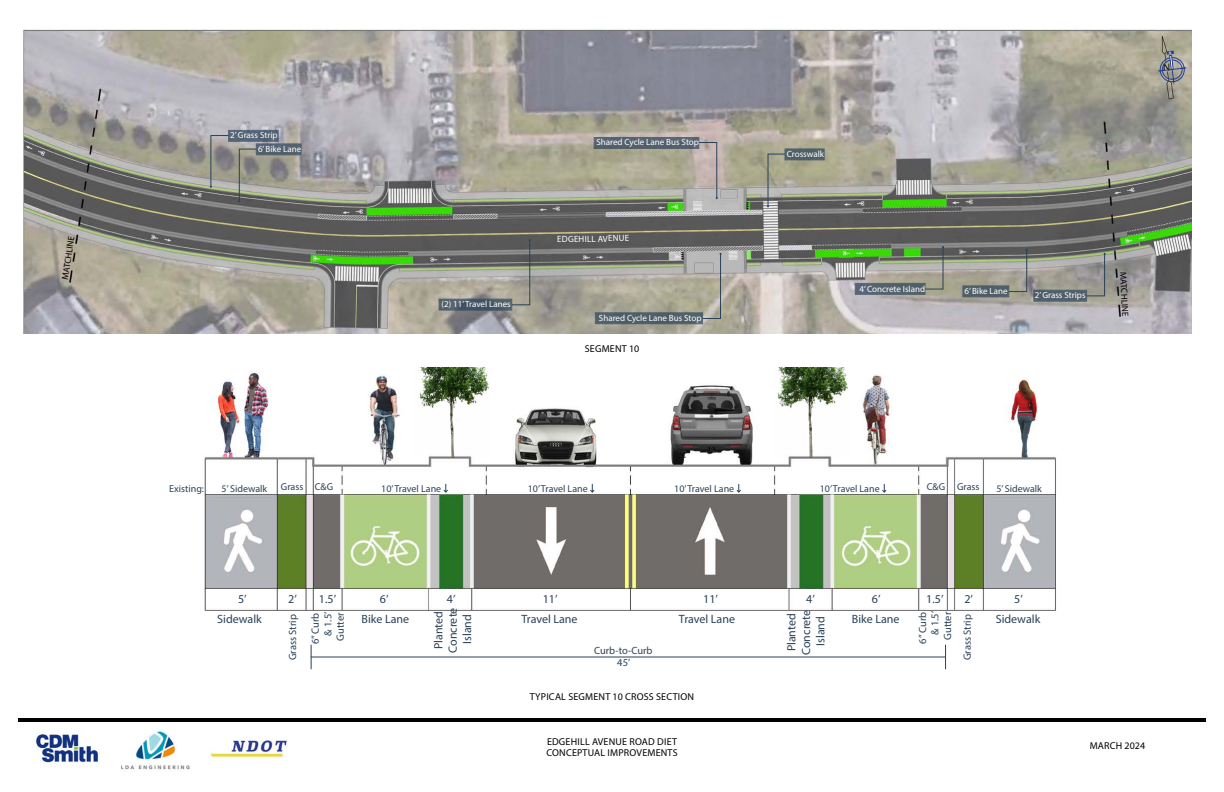
<style>
.page{position:relative;width:1224px;height:792px;background:#fff}
.page>*{position:absolute;margin:0;border:0;box-sizing:border-box;transform-origin:0 0}
.t1{font:12px/14.4px "Myriad Pro";color:#2a4158}
.t2{font:10.5px/12.6px "Myriad Pro";color:#2a4158;text-align:right}
.t3{font:10px "Myriad Pro";color:#2a4158}
.t4{font:10px "Myriad Pro";letter-spacing:.02em;color:#000}
.t5{font:9px "Myriad Pro";color:#fff}
.t6{font:9px "Myriad Pro";color:#000}
</style>
<div class="page">
<img style="left:36px;top:731px;width:63px;height:32px">
<hr style="left:18px;top:718px;width:1188px;height:4px;background:#000">
<img style="left:121px;top:730px;width:69px;height:40px">
<img style="left:210px;top:740px;width:77px;height:18px">
<img style="left:22px;top:29px;width:1170px;height:304px">
<img style="left:204px;top:373px;width:852px;height:238px">
<div style="left:855px;top:283px;width:70px;height:12px;background:#53616c;border:1px solid #2a4158"></div>
<div style="left:1034px;top:290px;width:53px;height:11px;background:#505f6b"></div>
<div style="left:963px;top:286px;width:46px;height:11px;background:#4f5e68"></div>
<div style="left:439px;top:299px;width:73px;height:11px;background:#495867;border:1px solid #2a4158"></div>
<div style="left:595px;top:313px;width:108px;height:11px;background:#4f5e68"></div>
<div style="left:256px;top:144px;width:45px;height:11px;background:#54626e"></div>
<div style="left:785px;top:149px;width:39px;height:11px;background:#505f67"></div>
<div style="left:228px;top:130px;width:50px;height:12px;background:#546476;border:1px solid #2a4158"></div>
<svg style="left:925px;top:246px;width:19px;height:44px"></svg>
<svg style="left:1086px;top:253px;width:20px;height:43px"></svg>
<svg style="left:1008px;top:249px;width:20px;height:43px"></svg>
<svg style="left:512px;top:239px;width:19px;height:66px"></svg>
<svg style="left:702px;top:253px;width:20px;height:66px"></svg>
<svg style="left:238px;top:149px;width:19px;height:53px"></svg>
<svg style="left:767px;top:154px;width:19px;height:53px"></svg>
<svg style="left:210px;top:135px;width:19px;height:53px"></svg>
<svg style="left:945px;top:645px;width:1px;height:24px"></svg>
<svg style="left:311px;top:645px;width:1px;height:24px"></svg>
<hr style="left:311px;top:657px;width:635px;height:1px;background:#2a4158">
<svg style="left:443px;top:484px;width:5px;height:9px"></svg>
<svg style="left:590px;top:484px;width:5px;height:9px"></svg>
<svg style="left:736px;top:484px;width:5px;height:9px"></svg>
<svg style="left:882px;top:484px;width:5px;height:9px"></svg>
<div style="left:594px;top:137px;width:105px;height:12px;background:#54616e"></div>
<svg style="left:699px;top:142px;width:19px;height:57px"></svg>
<img style="left:415px;top:367px;width:76px;height:90px">
<img style="left:773px;top:367px;width:77px;height:90px">
<svg style="left:1158px;top:51px;width:28px;height:33px"></svg>
<p class="t6" style="left:59px;top:279px;width:46px;rotate:-81deg">MATCHLINE</p>
<p class="t5" style="left:230px;top:130px;width:49px">2’ Grass Strip</p>
<p class="t5" style="left:258px;top:143px;width:45px">6’ Bike Lane</p>
<p class="t5" style="left:442px;top:299px;width:71px">(2) 11’ Travel Lanes</p>
<p class="t5" style="left:596px;top:137px;width:104px">Shared Cycle Lane Bus Stop</p>
<p class="t5" style="left:557px;top:234px;width:74px;rotate:-1deg">EDGEHILL AVENUE</p>
<p class="t5" style="left:599px;top:312px;width:104px">Shared Cycle Lane Bus Stop</p>
<p class="t4" style="left:585px;top:343px;width:56px">SEGMENT 10</p>
<p class="t5" style="left:787px;top:148px;width:39px">Crosswalk</p>
<p class="t5" style="left:860px;top:284px;width:67px">4’ Concrete Island</p>
<p class="t5" style="left:964px;top:285px;width:45px">6’ Bike Lane</p>
<p class="t5" style="left:1035px;top:290px;width:52px">2’ Grass Strips</p>
<p class="t6" style="left:1129px;top:272px;width:46px;rotate:87deg">MATCHLINE</p>
<p class="t3" style="left:169px;top:482px;width:36px">Existing:</p>
<p class="t3" style="left:222px;top:482px;width:47px">5’ Sidewalk</p>
<p class="t3" style="left:281px;top:481px;width:54px">Grass C&amp;G</p>
<p class="t3" style="left:381px;top:482px;width:61px">10’ Travel Lane</p>
<p class="t3" style="left:528px;top:482px;width:61px">10’ Travel Lane</p>
<p class="t3" style="left:674px;top:482px;width:61px">10’ Travel Lane</p>
<p class="t3" style="left:820px;top:482px;width:61px">10’ Travel Lane</p>
<p class="t3" style="left:927px;top:481px;width:54px">C&amp;G Grass</p>
<p class="t3" style="left:996px;top:482px;width:47px">5’ Sidewalk</p>
<h1 class="t1" style="left:926px;top:591px;width:19px">1.5’</h1>
<p class="t2" style="left:916px;top:644px;width:34px;rotate:-90deg">6” Curb &amp; 1.5’<br>Gutter</p>
<h1 class="t1" style="left:238px;top:591px;width:10px">5’</h1>
<h1 class="t1" style="left:288px;top:591px;width:10px">2’</h1>
<h1 class="t1" style="left:380px;top:591px;width:10px">6’</h1>
<h1 class="t1" style="left:447px;top:591px;width:10px">4’</h1>
<h1 class="t1" style="left:543px;top:591px;width:16px">11’</h1>
<h1 class="t1" style="left:703px;top:591px;width:16px">11’</h1>
<h1 class="t1" style="left:806px;top:591px;width:10px">4’</h1>
<h1 class="t1" style="left:872px;top:591px;width:10px">6’</h1>
<h1 class="t1" style="left:964px;top:591px;width:10px">2’</h1>
<h1 class="t1" style="left:1014px;top:591px;width:10px">5’</h1>
<h1 class="t1" style="left:522px;top:612px;width:58px">Travel Lane</h1>
<h1 class="t1" style="left:679px;top:612px;width:58px">Travel Lane</h1>
<h1 class="t1" style="left:852px;top:612px;width:49px">Bike Lane</h1>
<h1 class="t1" style="left:996px;top:612px;width:46px">Sidewalk</h1>
<h1 class="t1" style="left:319px;top:592px;width:19px">1.5’</h1>
<p class="t2" style="left:309px;top:644px;width:34px;rotate:-90deg">6” Curb &amp; 1.5’<br>Gutter</p>
<h1 class="t1" style="left:445px;top:653px;width:47px;text-align:center;rotate:-90deg">Concrete<br>Island</h1>
<h1 class="t1" style="left:784px;top:655px;width:47px;rotate:-90deg">Planted<br>Concrete</h1>
<h1 class="t1" style="left:431px;top:649px;width:40px;rotate:-90deg">Planted</h1>
<h1 class="t1" style="left:813px;top:646px;width:31px;rotate:-90deg">Island</h1>
<p class="t2" style="left:286px;top:660px;width:48px;rotate:-90deg">Grass Strip</p>
<p class="t2" style="left:961px;top:660px;width:48px;rotate:-90deg">Grass Strip</p>
<h1 class="t1" style="left:217px;top:612px;width:46px">Sidewalk</h1>
<h1 class="t1" style="left:362px;top:612px;width:49px">Bike Lane</h1>
<p class="t2" style="left:594px;top:644px;width:60px;text-align:center">Curb-to-Curb<br>45’</p>
<p class="t4" style="left:530px;top:690px;width:166px">TYPICAL SEGMENT 10 CROSS SECTION</p>
<p class="t4" style="left:547px;top:735px;width:131px">EDGEHILL AVENUE ROAD DIET</p>
<p class="t4" style="left:546px;top:746px;width:133px">CONCEPTUAL IMPROVEMENTS</p>
<p class="t4" style="left:1090px;top:739px;width:57px">MARCH 2024</p>
</div>
